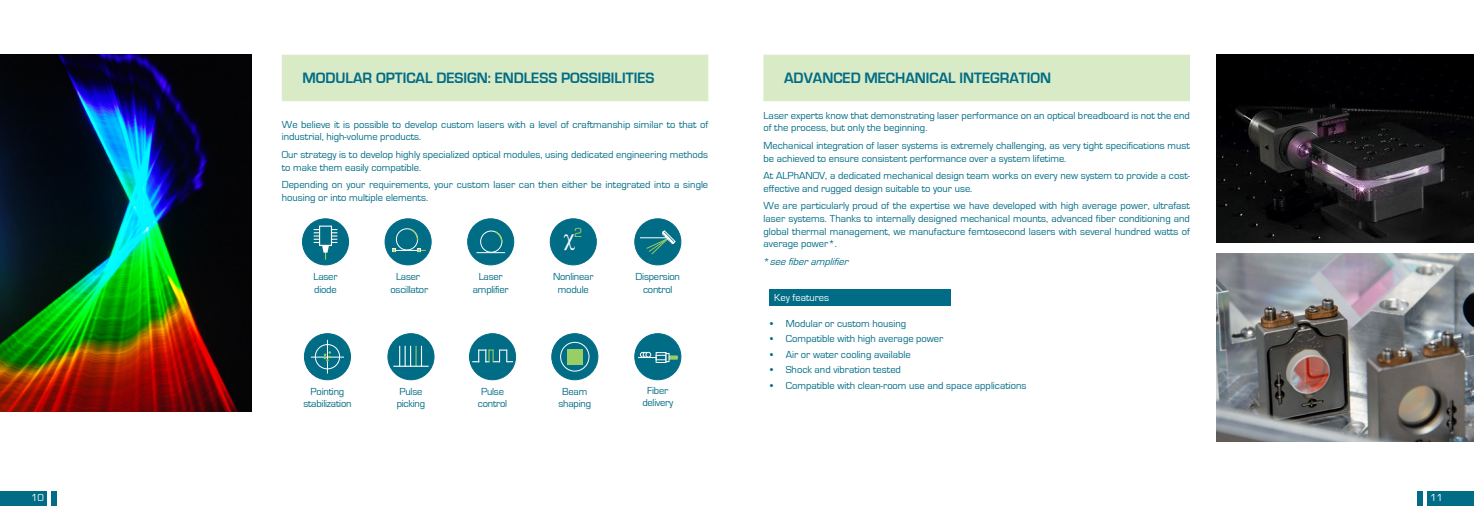
<style>
.page{position:relative;width:1474px;height:521px;background:#fff}
.page>*{position:absolute;margin:0;border:0;box-sizing:border-box;transform-origin:0 0}
.t1{font:23.54px "Times New Roman";color:#fff}
.t2{font:700 15.49px "Eurostile";color:#006c85}
.t3{font:10.5px/12.6px "Eurostile";color:#006c85}
.t4{font:10.5px/12.2px "Eurostile";letter-spacing:-.02em;color:#006c85;text-align:center}
.t5{font:italic 10.5px "Eurostile";color:#006c85}
.t6{font:10.5px "Eurostile";color:#fff}
.s1{font-style:normal}
</style>
<div class="page">
<div style="left:0;top:491px;width:47px;height:15px;background:#006c85"></div>
<div style="left:51px;top:491px;width:6px;height:15px;background:#006c85"></div>
<div style="left:1426px;top:491px;width:47px;height:15px;background:#006c85"></div>
<div style="left:1416px;top:491px;width:6px;height:15px;background:#006c85"></div>
<div style="left:763px;top:55px;width:426px;height:46px;background:#d9eac7"></div>
<img style="left:0;top:55px;width:252px;height:356px">
<img style="left:1216px;top:55px;width:257px;height:187px">
<img style="left:1216px;top:254px;width:257px;height:188px">
<div style="left:769px;top:289px;width:181px;height:17px;background:#006c85"></div>
<div style="left:634px;top:219px;width:47px;height:46px;background:#006c85;border-radius:50%"></div>
<div style="left:634px;top:219px;width:47px;height:46px;border:1px solid #006c85;border-radius:50%"></div>
<svg style="left:640px;top:230px;width:36px;height:25px"></svg>
<div style="left:304px;top:334px;width:46px;height:46px;background:#006c85;border-radius:50%"></div>
<div style="left:304px;top:333px;width:47px;height:47px;border:1px solid #006c85;border-radius:50%"></div>
<svg style="left:315px;top:344px;width:24px;height:25px"></svg>
<div style="left:315px;top:344px;width:25px;height:25px;border:1px solid #fff;border-radius:50%"></div>
<hr style="left:327px;top:340px;width:1px;height:33px;background:#fff">
<hr style="left:311px;top:357px;width:33px;height:1px;background:#fff">
<svg style="left:323px;top:351px;width:8px;height:10px"></svg>
<div style="left:388px;top:334px;width:46px;height:46px;background:#006c85;border-radius:50%"></div>
<div style="left:388px;top:333px;width:46px;height:47px;border:1px solid #006c85;border-radius:50%"></div>
<svg style="left:399px;top:346px;width:1px;height:20px"></svg>
<hr style="left:404px;top:346px;width:2px;height:21px;background:#fff">
<svg style="left:410px;top:346px;width:12px;height:20px"></svg>
<hr style="left:393px;top:366px;width:35px;height:1px;background:#fff">
<div style="left:469px;top:334px;width:46px;height:46px;background:#006c85;border-radius:50%"></div>
<div style="left:469px;top:333px;width:47px;height:47px;border:1px solid #006c85;border-radius:50%"></div>
<svg style="left:472px;top:349px;width:41px;height:13px"></svg>
<div style="left:552px;top:334px;width:46px;height:46px;background:#006c85;border-radius:50%"></div>
<div style="left:551px;top:333px;width:47px;height:47px;border:1px solid #006c85;border-radius:50%"></div>
<div style="left:560px;top:342px;width:29px;height:29px;border:1px solid #fff;border-radius:50%"></div>
<div style="left:567px;top:349px;width:15px;height:15px;background:#99cd65"></div>
<div style="left:634px;top:334px;width:47px;height:46px;background:#006c85;border-radius:50%"></div>
<div style="left:634px;top:333px;width:47px;height:47px;border:1px solid #006c85;border-radius:50%"></div>
<svg style="left:638px;top:352px;width:17px;height:6px"></svg>
<div style="left:302px;top:219px;width:46px;height:46px;background:#006c85;border-radius:50%"></div>
<div style="left:302px;top:219px;width:47px;height:46px;border:1px solid #006c85;border-radius:50%"></div>
<svg style="left:314px;top:229px;width:23px;height:4px"></svg>
<hr style="left:314px;top:235px;width:23px;height:2px;background:#fff">
<div style="left:319px;top:226px;width:13px;height:20px;background:#006c85;border:1px solid #fff"></div>
<svg style="left:314px;top:239px;width:23px;height:21px"></svg>
<div style="left:467px;top:219px;width:47px;height:46px;background:#006c85;border-radius:50%"></div>
<div style="left:467px;top:219px;width:47px;height:46px;border:1px solid #006c85;border-radius:50%"></div>
<div style="left:480px;top:231px;width:22px;height:22px;border:1px solid #fff;border-radius:50%"></div>
<svg style="left:476px;top:252px;width:29px;height:1px"></svg>
<svg style="left:493px;top:230px;width:10px;height:14px"></svg>
<div style="left:550px;top:219px;width:46px;height:46px;background:#006c85;border-radius:50%"></div>
<div style="left:550px;top:219px;width:46px;height:46px;border:1px solid #006c85;border-radius:50%"></div>
<div style="left:385px;top:219px;width:46px;height:46px;background:#006c85;border-radius:50%"></div>
<div style="left:385px;top:219px;width:46px;height:46px;border:1px solid #006c85;border-radius:50%"></div>
<div style="left:396px;top:228px;width:22px;height:22px;border:1px solid #fff;border-radius:50%"></div>
<svg style="left:409px;top:228px;width:9px;height:14px"></svg>
<svg style="left:392px;top:249px;width:34px;height:3px"></svg>
<div style="left:655px;top:352px;width:11px;height:11px;border:1px solid #fff"></div>
<div style="left:655px;top:355px;width:11px;height:5px;border:1px solid #fff"></div>
<svg style="left:665px;top:353px;width:13px;height:9px"></svg>
<div style="left:282px;top:55px;width:426px;height:46px;background:#d9eac7"></div>
<p class="t2" style="left:302px;top:70px;width:353px">MODULAR OPTICAL DESIGN: ENDLESS POSSIBILITIES</p>
<p class="t3" style="left:282px;top:118px;width:428px">We believe it is possible to develop custom lasers with a level of craftmanship similar to that of industrial, high-volume products.</p>
<p class="t3" style="left:282px;top:148px;width:428px">Our strategy is to develop highly specialized optical modules, using dedicated engineering methods to make them easily compatible.</p>
<p class="t3" style="left:282px;top:178px;width:428px">Depending on your requirements, your custom laser can then either be integrated into a single housing or into multiple elements.</p>
<p class="t4" style="left:313px;top:271px;width:26px;text-align:left">Laser diode</p>
<p class="t4" style="left:473px;top:271px;width:37px">Laser amplifier</p>
<p class="t4" style="left:390px;top:271px;width:39px">Laser oscillator</p>
<p class="t1" style="left:564px;top:220px;width:20px">χ<sup>2</sup></p>
<p class="t4" style="left:553px;top:271px;width:42px">Nonlinear module</p>
<p class="t4" style="left:635px;top:271px;width:46px">Dispersion control</p>
<p class="t4" style="left:303px;top:385px;width:50px">Pointing stabilization</p>
<p class="t4" style="left:397px;top:385px;width:30px;text-align:left">Pulse picking</p>
<p class="t4" style="left:478px;top:385px;width:31px">Pulse control</p>
<p class="t4" style="left:558px;top:385px;width:34px">Beam shaping</p>
<p class="t4" style="left:642px;top:385px;width:32px">Fiber delivery</p>
<p class="t2" style="left:784px;top:70px;width:268px">ADVANCED MECHANICAL INTEGRATION</p>
<p class="t3" style="left:763px;top:109px;width:428px">Laser experts know that demonstrating laser performance on an optical breadboard is not the end of the process, but only the beginning.</p>
<p class="t3" style="left:763px;top:139px;width:428px">Mechanical integration of laser systems is extremely challenging, as very tight specifications must be achieved to ensure consistent performance over a system lifetime.</p>
<p class="t3" style="left:763px;top:170px;width:428px">At ALPhANOV, a dedicated mechanical design team works on every new system to provide a cost&shy;effective and rugged design suitable to your use.</p>
<p class="t3" style="left:763px;top:200px;width:428px;text-align:justify">We are particularly proud of the expertise we have developed with high average power, ultrafast laser systems. Thanks to internally designed mechanical mounts, advanced fiber conditioning and global thermal management, we manufacture femtosecond lasers with several hundred watts of average power*.</p>
<p class="t5" style="left:763px;top:256px;width:89px"><span class="s1">*</span> seefiberamplifier</p>
<p class="t6" style="left:774px;top:291px;width:56px">Key features</p>
<p class="t3" style="left:770px;top:317px;width:138px">• Modular or custom housing</p>
<p class="t3" style="left:770px;top:333px;width:175px">• Compatible with high average power</p>
<p class="t3" style="left:770px;top:348px;width:142px">• Air or water cooling available</p>
<p class="t3" style="left:770px;top:364px;width:132px">• Shock and vibration tested</p>
<p class="t3" style="left:770px;top:379px;width:258px">• Compatible with clean-room use and space applications</p>
<p class="t6" style="left:31px;top:492px;width:14px">10</p>
<p class="t6" style="left:1429px;top:492px;width:14px">11</p>
</div>
